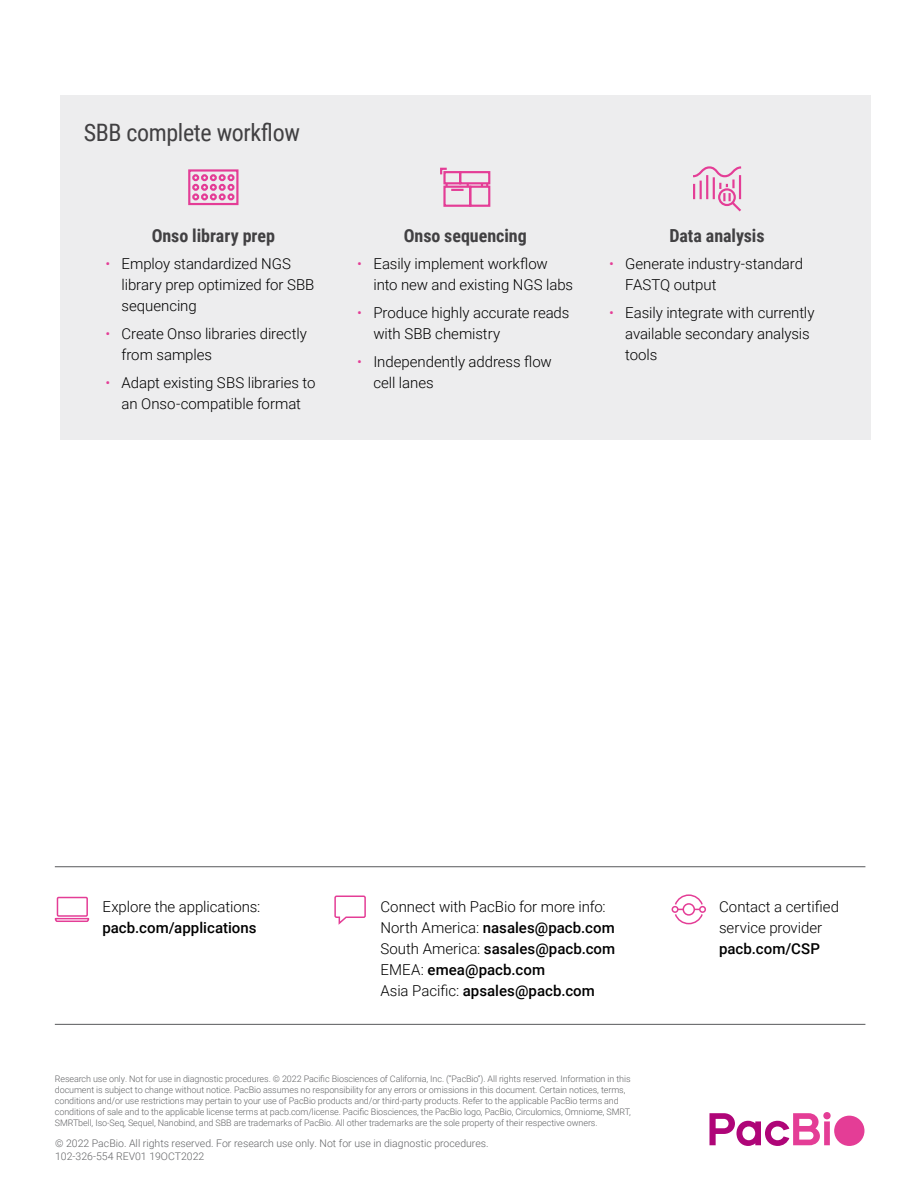
<style>
.page{position:relative;width:918px;height:1188px;background:#fff}
.page>*{position:absolute;margin:0;border:0;box-sizing:border-box;transform-origin:0 0}
.t1{font:24px "Roboto Condensed";letter-spacing:-.015em;color:#414042}
.t2{font:700 18px "Roboto Condensed";letter-spacing:-.005em;color:#414042}
.t3{font:300 15px/21px "Roboto";letter-spacing:-.005em;color:#000}
.t4{font:500 15px "Roboto";letter-spacing:.005em;color:#000}
.t5{font:300 10.5px/12.6px "Roboto";color:#636466}
.t6{font:300 9px/10.8px "Roboto";letter-spacing:-.01em;color:#636466}
.s1{color:#e43d96}
.s2{font-weight:500}
</style>
<div class="page">
<svg style="left:710px;top:1112px;width:121px;height:34px"></svg>
<div style="left:834px;top:1116px;width:30px;height:30px;background:#e43d96;border-radius:50%"></div>
<hr style="left:55px;top:866px;width:810px;height:1px;background:#58595b">
<hr style="left:55px;top:1024px;width:810px;height:1px;background:#58595b">
<svg style="left:54px;top:896px;width:36px;height:26px"></svg>
<svg style="left:671px;top:894px;width:35px;height:31px"></svg>
<div style="left:60px;top:95px;width:810px;height:344px;background:#ededee"></div>
<svg style="left:693px;top:166px;width:49px;height:46px"></svg>
<svg style="left:440px;top:167px;width:51px;height:40px"></svg>
<svg style="left:188px;top:169px;width:51px;height:37px"></svg>
<h1 class="t1" style="left:84px;top:116px;width:218px">SBB complete workflow</h1>
<h2 class="t2" style="left:152px;top:223px;width:125px">Onso library prep</h2>
<h3 class="t3" style="left:122px;top:253px;width:194px;text-indent:-16px"><span class="s1">•</span> Employ standardized NGS library prep optimized for SBB sequencing</h3>
<h3 class="t3" style="left:122px;top:323px;width:187px;text-indent:-16px"><span class="s1">•</span> Create Onso libraries directly from samples</h3>
<h3 class="t3" style="left:105px;top:371px;width:212px;text-align:center"><span class="s1">•</span> Adapt existing SBS libraries to an Onso-compatible format</h3>
<h2 class="t2" style="left:404px;top:223px;width:125px">Onso sequencing</h2>
<h3 class="t3" style="left:373px;top:253px;width:201px;text-indent:-16px"><span class="s1">•</span> Easily implement workflow into new and existing NGS labs</h3>
<h3 class="t3" style="left:373px;top:302px;width:198px;text-indent:-16px"><span class="s1">•</span> Produce highly accurate reads with SBB chemistry</h3>
<h3 class="t3" style="left:373px;top:350px;width:180px;text-indent:-16px"><span class="s1">•</span> Independently address flow cell lanes</h3>
<h2 class="t2" style="left:670px;top:223px;width:97px">Data analysis</h2>
<h3 class="t3" style="left:625px;top:253px;width:179px;text-indent:-16px"><span class="s1">•</span> Generate industry-standard<br>FASTQ output</h3>
<h3 class="t3" style="left:625px;top:302px;width:191px;text-indent:-16px"><span class="s1">•</span> Easily integrate with currently available secondary analysis tools</h3>
<h3 class="t3" style="left:102px;top:895px;width:160px">Explore the applications:</h3>
<h3 class="t4" style="left:102px;top:917px;width:156px">pacb.com/applications</h3>
<h3 class="t3" style="left:380px;top:895px;width:236px">Connect with PacBio for more info:<br>North America: <span class="s2">nasales@pacb.com<br></span>South America: <span class="s2">sasales@pacb.com<br></span>EMEA: <span class="s2">emea@pacb.com<br></span>Asia Pacific: <span class="s2">apsales@pacb.com</span></h3>
<h3 class="t3" style="left:719px;top:895px;width:121px">Contact a certified service provider</h3>
<h3 class="t4" style="left:719px;top:938px;width:102px">pacb.com/CSP</h3>
<p class="t6" style="left:55px;top:1073px;width:577px">Research use only. Not for use in diagnostic procedures. © 2022 Pacific Biosciences of California, Inc. (“PacBio”). All rights reserved. Information in this document is subject to change without notice. PacBio assumes no responsibility for any errors or omissions in this document. Certain notices, terms, conditions and/or use restrictions may pertain to your use of PacBio products and/or third-party products. Refer to the applicable PacBio terms and conditions of sale and to the applicable license terms at pacb.com/license. Pacific Biosciences, the PacBio logo, PacBio, Circulomics, Omniome, SMRT, SMRTbell, Iso-Seq, Sequel, Nanobind, and SBB are trademarks of PacBio. All other trademarks are the sole property of their respective owners.</p>
<p class="t5" style="left:55px;top:1137px;width:435px">© 2022 PacBio. All rights reserved. For research use only. Not for use in diagnostic procedures.<br>102-326-554 REV01 19OCT2022</p>
</div>
